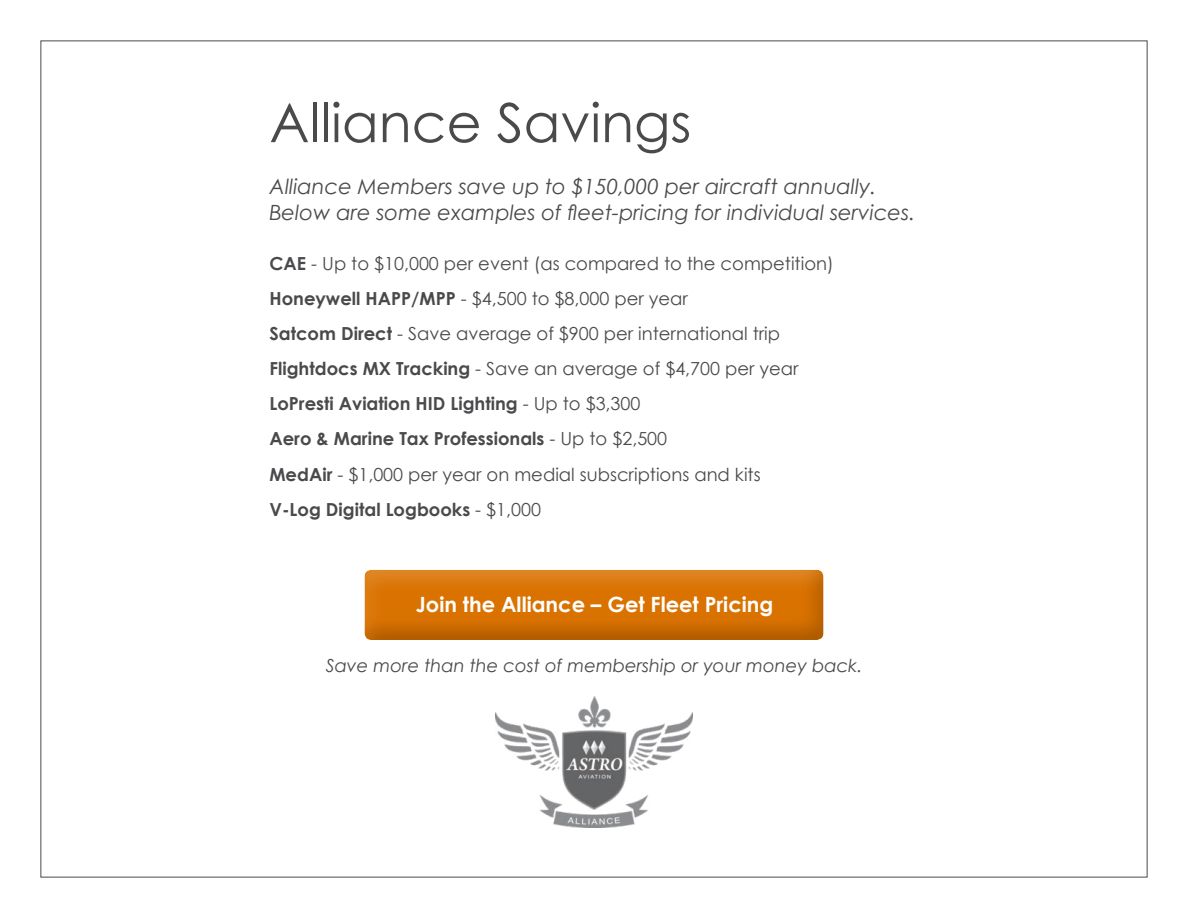
<style>
.page{position:relative;width:1188px;height:918px;background:#fff}
.page>*{position:absolute;margin:0;border:0;box-sizing:border-box;transform-origin:0 0}
.t1{font:54px "Century Gothic";color:#4a4a4d}
.t2{font:italic 21px/25.2px "Century Gothic";color:#4a4a4d}
.t3{font:700 21px "Century Gothic";color:#fff}
.t4{font:18px/35.1px "Century Gothic";color:#4a4a4d}
.t5{font:italic 18px "Century Gothic";color:#4a4a4d}
.s1{font-weight:700}
</style>
<div class="page">
<img style="left:495px;top:696px;width:198px;height:131px">
<div style="left:350px;top:559px;width:486px;height:90px;background:#000;opacity:.75"></div>
<h1 class="t1" style="left:269px;top:85px;width:423px">Alliance Savings</h1>
<p class="t2" style="left:269px;top:174px;width:647px">Alliance Members save up to $150,000 per aircraft annually.<br>Below are some examples of fleet-pricing for individual services.</p>
<p class="t4" style="left:269px;top:246px;width:566px"><span class="s1">CAE</span> - Up to $10,000 per event (as compared to the competition)<br><span class="s1">Honeywell HAPP/MPP</span> - $4,500 to $8,000 per year<br><span class="s1">Satcom Direct</span> - Save average of $900 per international trip <span class="s1">Flightdocs MX Tracking</span> - Save an average of $4,700 per year <span class="s1">LoPresti Aviation HID Lighting</span> - Up to $3,300<br><span class="s1">Aero &amp; Marine Tax Professionals</span> - Up to $2,500<br><span class="s1">MedAir</span> - $1,000 per year on medial subscriptions and kits<br><span class="s1">V-Log Digital Logbooks</span> - $1,000</p>
<p class="t3" style="left:416px;top:588px;width:359px">Join the Alliance – Get Fleet Pricing</p>
<p class="t5" style="left:326px;top:653px;width:538px">Save more than the cost of membership or your money back.</p>
</div>
